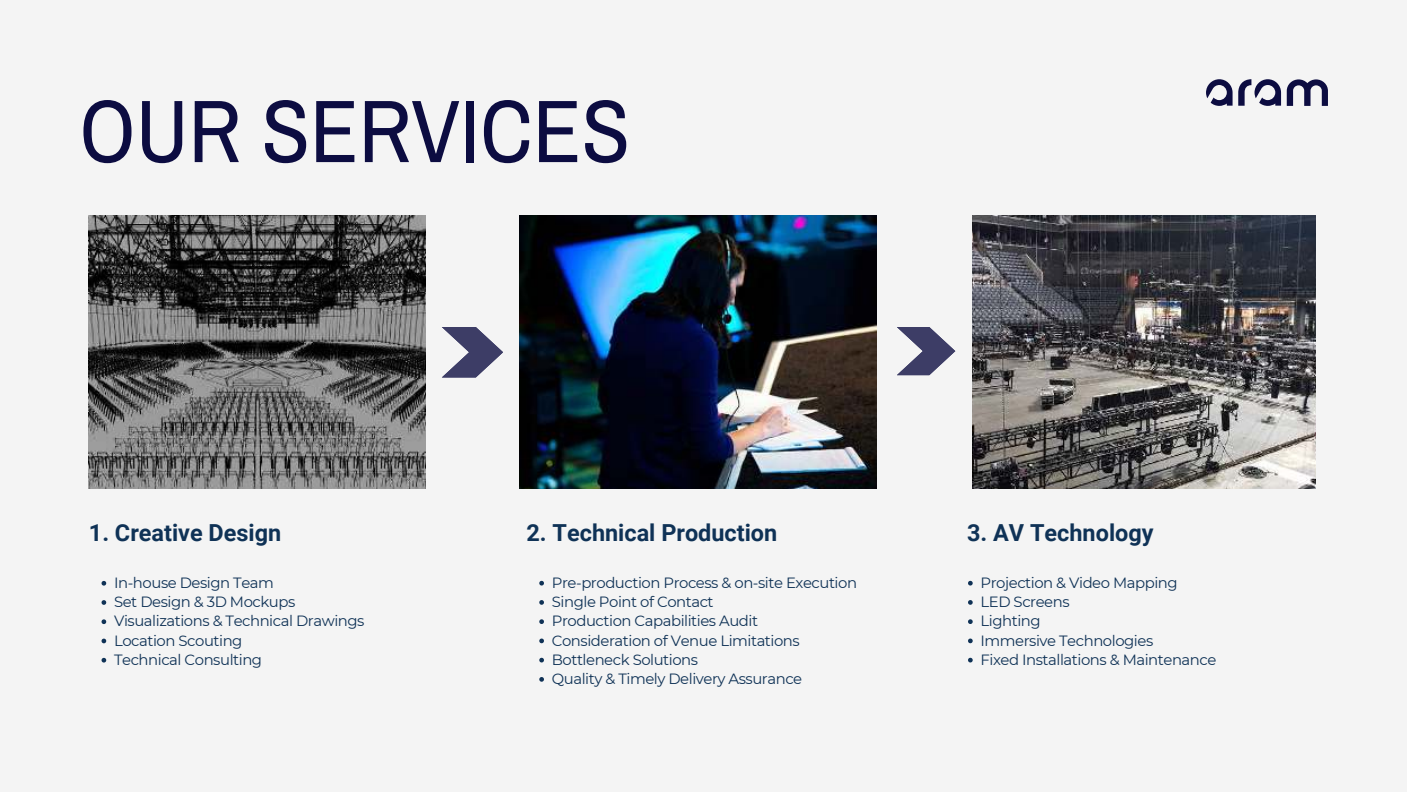
<style>
.page{position:relative;width:1407px;height:792px;background:#fff}
.page>*{position:absolute;margin:0;border:0;box-sizing:border-box;transform-origin:0 0}
.t1{font:88.88px "Archivo Narrow";color:#0c0c41}
.t2{font:700 23.44px "Roboto";color:#0f3256}
.t3{font:14.81px/19.2px "Montserrat";letter-spacing:-.03em;color:#0f3256}
</style>
<div class="page">
<div style="left:0;top:0;width:1406px;height:791px;background:#f4f4f4"></div>
<img style="left:89px;top:215px;width:336px;height:273px">
<img style="left:519px;top:215px;width:357px;height:273px">
<img style="left:972px;top:215px;width:343px;height:273px">
<svg style="left:442px;top:327px;width:61px;height:50px"></svg>
<svg style="left:897px;top:327px;width:58px;height:48px"></svg>
<svg style="left:101px;top:580px;width:5px;height:5px"></svg>
<svg style="left:101px;top:600px;width:5px;height:4px"></svg>
<svg style="left:101px;top:619px;width:5px;height:4px"></svg>
<svg style="left:101px;top:638px;width:5px;height:5px"></svg>
<svg style="left:101px;top:657px;width:5px;height:5px"></svg>
<svg style="left:539px;top:580px;width:5px;height:5px"></svg>
<svg style="left:539px;top:600px;width:5px;height:4px"></svg>
<svg style="left:539px;top:619px;width:5px;height:4px"></svg>
<svg style="left:539px;top:638px;width:5px;height:5px"></svg>
<svg style="left:539px;top:657px;width:5px;height:5px"></svg>
<svg style="left:539px;top:677px;width:5px;height:4px"></svg>
<svg style="left:968px;top:580px;width:4px;height:5px"></svg>
<svg style="left:968px;top:600px;width:4px;height:4px"></svg>
<svg style="left:968px;top:619px;width:4px;height:4px"></svg>
<svg style="left:968px;top:638px;width:4px;height:5px"></svg>
<svg style="left:968px;top:657px;width:4px;height:5px"></svg>
<svg style="left:1286px;top:79px;width:41px;height:27px"></svg>
<svg style="left:1206px;top:79px;width:26px;height:27px"></svg>
<svg style="left:1238px;top:79px;width:42px;height:27px"></svg>
<h1 class="t1" style="left:79px;top:77px;width:552px">OUR SERVICES</h1>
<h2 class="t2" style="left:89px;top:516px;width:194px">1. Creative Design</h2>
<h2 class="t2" style="left:526px;top:516px;width:252px">2. Technical Production</h2>
<h2 class="t2" style="left:966px;top:516px;width:188px">3. AV Technology</h2>
<p class="t3" style="left:114px;top:572px;width:252px">In-house Design Team<br>Set Design &amp; 3D Mockups<br>Visualizations &amp; Technical Drawings<br>Location Scouting<br>Technical Consulting</p>
<p class="t3" style="left:552px;top:572px;width:307px">Pre-production Process &amp; on-site Execution<br>Single Point of Contact<br>Production Capabilities Audit<br>Consideration of Venue Limitations<br>Bottleneck Solutions<br>Quality &amp; Timely Delivery Assurance</p>
<p class="t3" style="left:980px;top:572px;width:237px">Projection &amp; Video Mapping<br>LED Screens<br>Lighting<br>Immersive Technologies<br>Fixed Installations &amp; Maintenance</p>
</div>
